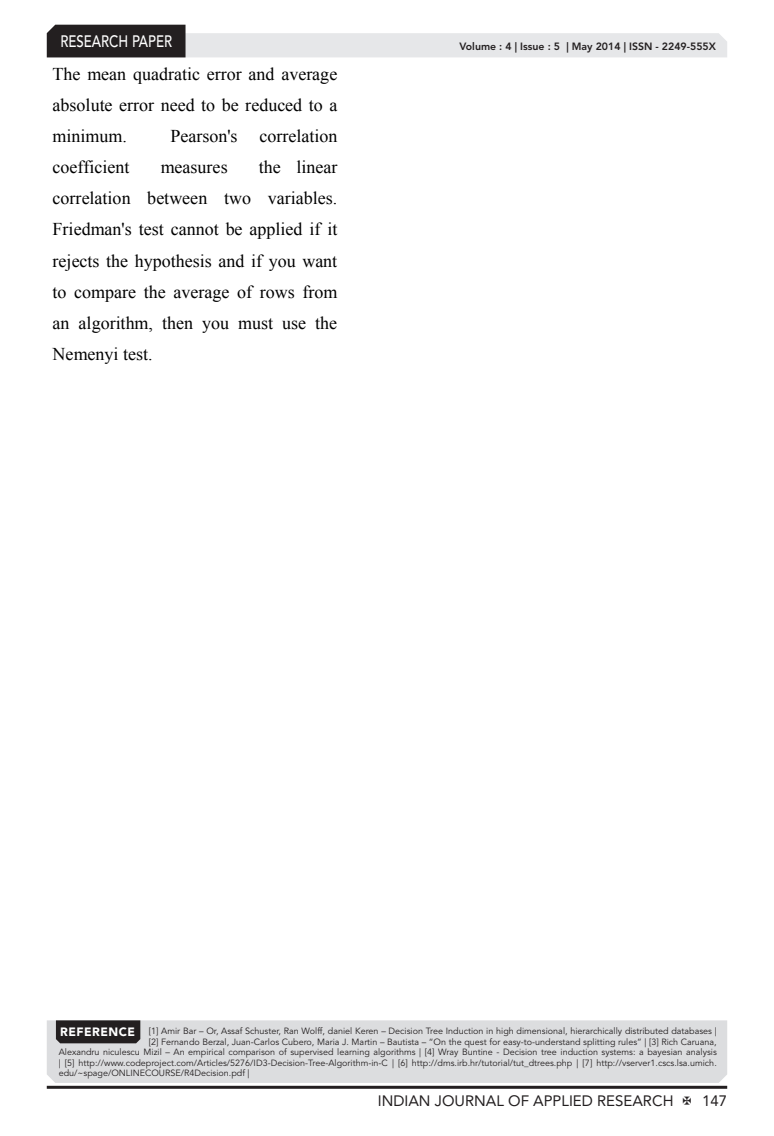
<style>
.page{position:relative;width:774px;height:1136px;background:#fff}
.page>*{position:absolute;margin:0;border:0;box-sizing:border-box;transform-origin:0 0}
.t1{font:18px/31px "Times New Roman";color:#000;text-align:justify}
.t2{font:500 16.5px "Avenir LT Std";color:#fff;scale:.8 1}
.t3{font:15px "Avenir LT Std";color:#231f20}
.t4{font:800 10.5px "Avenir LT Std";color:#231f20}
.t5{font:9px "Avenir LT Std";color:#231f20}
.s1{font-weight:900;font-size:12px;color:#fff}
</style>
<div class="page">
<hr style="left:47px;top:1085px;width:680px;height:3px;background:#231f20">
<svg style="left:47px;top:25px;width:680px;height:32px"></svg>
<div style="left:47px;top:1020px;width:680px;height:62px;background:#dcdddf"></div>
<div style="left:56px;top:1020px;width:84px;height:23px;background:#231f20"></div>
<h2 class="t2" style="left:60px;top:32px;width:139px">RESEARCH PAPER</h2>
<h1 class="t1" style="left:53px;top:58px;width:286px">The mean quadratic error and average absolute error need to be reduced to a minimum.</h1>
<h1 class="t1" style="left:170px;top:120px;width:168px">Pearson's correlation</h1>
<h1 class="t1" style="left:53px;top:151px;width:286px;text-indent:206px">the linear correlation between two variables.<br>Friedman's test cannot be applied if it rejects the hypothesis and if you want to compare the average of rows from an algorithm, then you must use the Nemenyi test.</h1>
<h1 class="t1" style="left:53px;top:151px;width:79px">coefficient</h1>
<h1 class="t1" style="left:161px;top:151px;width:68px">measures</h1>
<p class="t4" style="left:459px;top:41px;width:258px">Volume : 4 | Issue : 5 | May 2014 | ISSN - 2249-555X</p>
<p class="t5" style="left:60px;top:1025px;width:658px"><span class="s1">REFERENCE</span> [1] Amir Bar – Or, Assaf Schuster, Ran Wolff, daniel Keren – Decision Tree Induction in high dimensional, hierarchically distributed databases |</p>
<p class="t5" style="left:149px;top:1036px;width:569px">[2] Fernando Berzal, Juan-Carlos Cubero, Maria J. Martin – Bautista – “On the quest for easy-to-understand splitting rules” | [3] Rich Caruana,</p>
<p class="t5" style="left:59px;top:1046px;width:660px">Alexandru niculescu Mizil – An empirical comparison of supervised learning algorithms | [4] Wray Buntine - Decision tree induction systems: a bayesian analysis</p>
<p class="t5" style="left:59px;top:1057px;width:660px">| [5] http://www.codeproject.com/Articles/5276/ID3-Decision-Tree-Algorithm-in-C | [6] http://dms.irb.hr/tutorial/tut_dtrees.php | [7] http://vserver1.cscs.lsa.umich.</p>
<p class="t5" style="left:59px;top:1067px;width:192px">edu/~spage/ONLINECOURSE/R4Decision.pdf |</p>
<h3 class="t3" style="left:378px;top:1091px;width:297px">INDIAN JOURNAL OF APPLIED RESEARCH</h3>
<h3 class="t3" style="left:702px;top:1091px;width:27px">147</h3>
</div>
